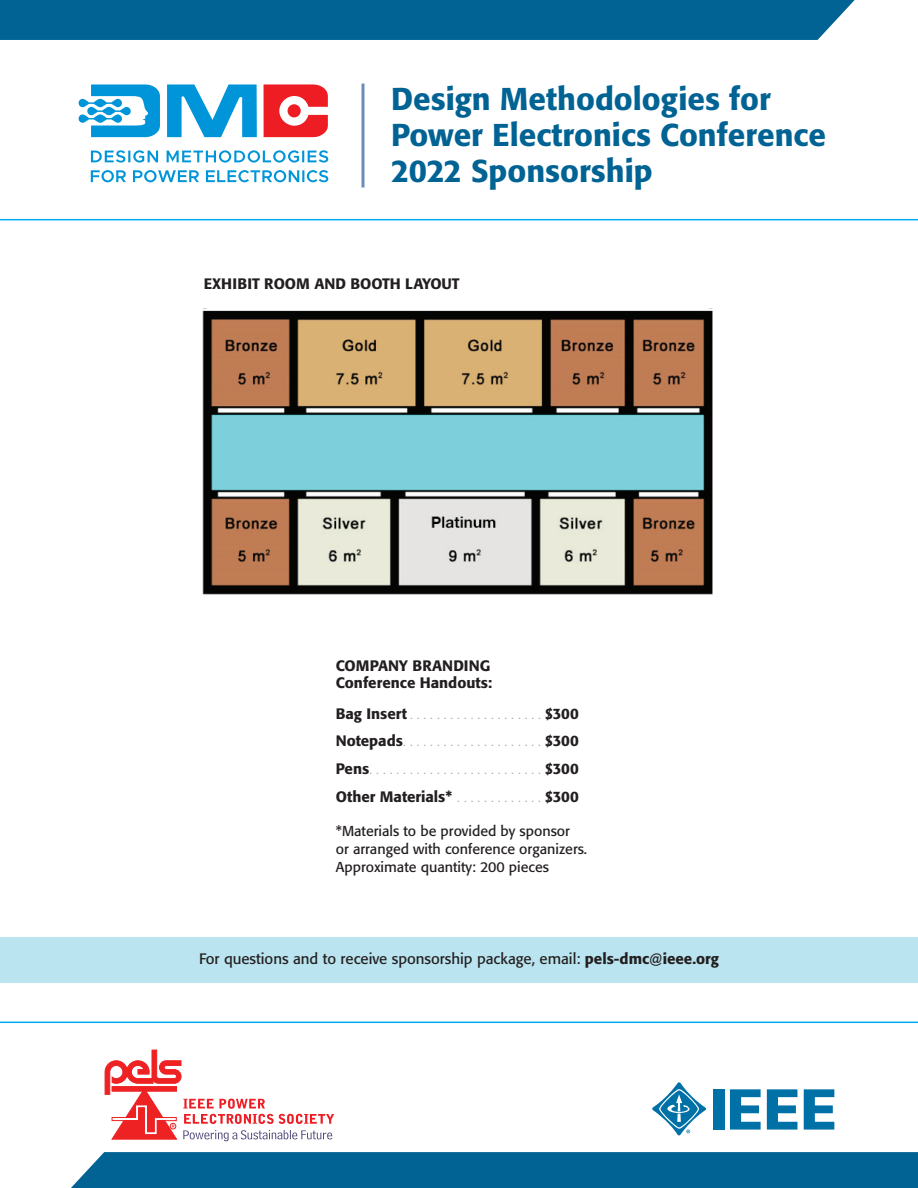
<style>
.page{position:relative;width:918px;height:1188px;background:#fff}
.page>*{position:absolute;margin:0;border:0;box-sizing:border-box;transform-origin:0 0}
.t1{font:500 31.2px/36px "Formata";color:#016394}
.t2{font:500 15px/16.5px "Formata";color:#231f20}
.t3{font:15px "Formata";color:#231f20}
.t4{font:14.25px/18px "Formata";color:#231f20}
.t5{font:300 13.5px/27.8px "Formata";color:#a8a9ad;text-align:justify}
.s1{font-weight:500;font-size:15px;color:#231f20}
.s2{font-weight:300;font-size:13.5px;color:#a8a9ad}
.s3{font-weight:500}
</style>
<div class="page">
<div style="left:0;top:937px;width:918px;height:45px;background:#bae4ef"></div>
<div style="left:0;top:0;width:855px;height:40px;background:#016394"></div>
<svg style="left:105px;top:1049px;width:229px;height:92px"></svg>
<div style="left:713px;top:1089px;width:11px;height:41px;background:#0071a7"></div>
<svg style="left:730px;top:1089px;width:31px;height:41px"></svg>
<svg style="left:767px;top:1089px;width:30px;height:41px"></svg>
<svg style="left:804px;top:1089px;width:30px;height:41px"></svg>
<svg style="left:652px;top:1082px;width:54px;height:54px"></svg>
<div style="left:71px;top:1152px;width:847px;height:36px;background:#016394"></div>
<hr style="left:0;top:1022px;width:918px;height:1px;background:#00aeef">
<hr style="left:0;top:219px;width:918px;height:1px;background:#00aeef">
<svg style="left:91px;top:170px;width:237px;height:12px"></svg>
<svg style="left:91px;top:150px;width:237px;height:13px"></svg>
<svg style="left:79px;top:84px;width:81px;height:53px"></svg>
<svg style="left:167px;top:84px;width:90px;height:53px"></svg>
<svg style="left:264px;top:84px;width:64px;height:53px"></svg>
<hr style="left:362px;top:84px;width:2px;height:103px;background:#6b8fb4">
<img style="left:202px;top:308px;width:510px;height:287px">
<h1 class="t1" style="left:391px;top:83px;width:437px">Design Methodologies for<br>Power Electronics Conference<br>2022 Sponsorship</h1>
<p class="t2" style="left:204px;top:277px;width:258px">EXHIBIT ROOM AND BOOTH LAYOUT</p>
<p class="t2" style="left:336px;top:659px;width:158px">COMPANY BRANDING<br>Conference Handouts:</p>
<p class="t5" style="left:336px;top:701px;width:244px"><span class="s1">Bag Insert</span> ....................<span class="s1">$300<br>Notepads</span>.....................<span class="s1">$300<br>Pens</span>..........................<span class="s1">$300</span></p>
<p class="t2" style="left:336px;top:790px;width:244px">Other Materials* <span class="s2">. . . . . . . . . . . . .</span> $300</p>
<p class="t4" style="left:336px;top:824px;width:253px">*Materials to be provided by sponsor<br>or arranged with conference organizers.<br>Approximate quantity: 200 pieces</p>
<p class="t3" style="left:199px;top:952px;width:521px">For questions and to receive sponsorship package, email: <span class="s3">pels-dmc@ieee.org</span></p>
</div>
